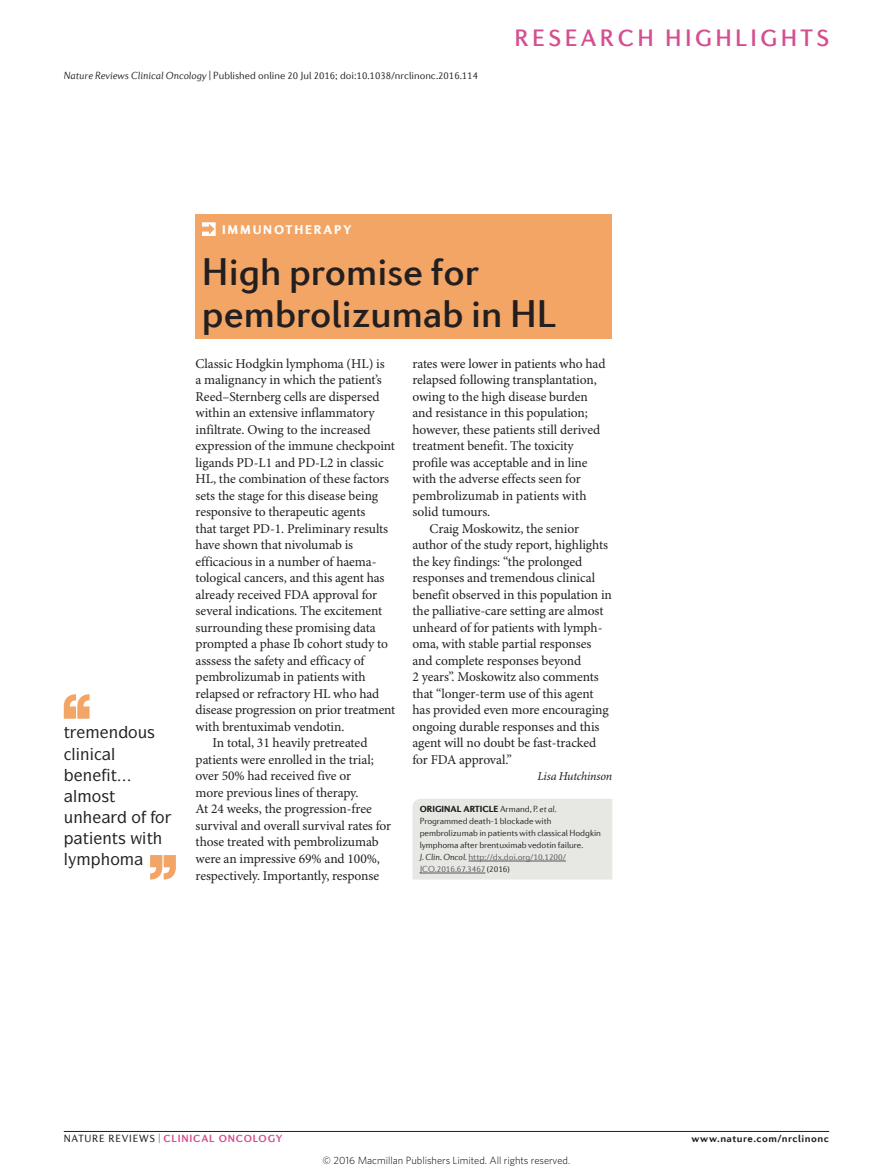
<style>
.page{position:relative;width:893px;height:1174px;background:#fff}
.page>*{position:absolute;margin:0;border:0;box-sizing:border-box;transform-origin:0 0}
.Title{font:500 39px/42px "Diverda Sans Com";color:#231f20}
.t1{font:500 24px "Diverda Sans Com";letter-spacing:.14em;color:#d54f90}
.Pull_quote{font:500 16.5px "ITC Symbol Std";color:#231f20}
.Body_text{font:13.5px/16.5px "Minion Pro";letter-spacing:-.005em;color:#231f20}
.Body_first{font:13.5px/16.5px "Minion Pro";letter-spacing:-.01em;color:#231f20}
.Strapline{font:900 12.75px "Diverda Sans Com";letter-spacing:.14em;color:#fff}
.Author{font:italic 12px "Minion Pro";letter-spacing:-.015em;color:#231f20}
.AOP_line{font:300 10.5px "Diverda Sans Com";color:#231f20}
.t2{font:300 10.5px "Whitney";color:#000}
.t3{font:700 10.5px "Diverda Sans Com";letter-spacing:.075em;color:#d54f90}
.t4{font:700 10.5px "Diverda Sans Com";letter-spacing:.045em;color:#231f20}
.Info_box_text{font:300 9px/12px "Diverda Sans Com";letter-spacing:-.005em;color:#231f20}
.s1{font-style:italic}
.s2{font-weight:900}
.s3{color:#57585a}
.s4{font-weight:400;color:#231f20}
</style>
<div class="page">
<hr style="left:64px;top:1131px;width:765px;height:1px;background:#231f20">
<svg style="left:150px;top:855px;width:26px;height:24px"></svg>
<svg style="left:64px;top:694px;width:26px;height:24px"></svg>
<div style="left:196px;top:214px;width:416px;height:124px;background:#f2a564"></div>
<svg style="left:202px;top:222px;width:14px;height:14px"></svg>
<div style="left:412px;top:799px;width:200px;height:80px;background:#e7e7e3"></div>
<hr style="left:469px;top:860px;width:97px;height:1px;background:#57585a">
<hr style="left:420px;top:872px;width:65px;height:1px;background:#57585a">
<p class="AOP_line" style="left:64px;top:69px;width:416px"><span class="s1">Nature Reviews Clinical Oncology</span> | Published online 20 Jul 2016; doi:10.1038/nrclinonc.2016.114</p>
<h2 class="t1" style="left:514px;top:24px;width:316px">RESEARCH HIGHLIGHTS</h2>
<p class="Pull_quote" style="left:64px;top:722px;width:93px">▼ ■ □◆▲</p>
<p class="Pull_quote" style="left:111px;top:743px;width:6px">●</p>
<p class="Pull_quote" style="left:73px;top:785px;width:44px">● □▲▼</p>
<p class="Pull_quote" style="left:83px;top:827px;width:44px">▼ ■▼▲</p>
<p class="Pull_quote" style="left:64px;top:848px;width:6px">●</p>
<p class="Strapline" style="left:222px;top:222px;width:131px">IMMUNOTHERAPY</p>
<p class="Title" style="left:202px;top:250px;width:356px">High promise for pembrolizumab in HL</p>
<p class="Body_first" style="left:196px;top:356px;width:201px">Classic Hodgkin lymphoma (HL) is<br>a malignancy in which the patient’s Reed–Sternberg cells are dispersed within an extensive inflammatory infiltrate. Owing to the increased expression of the immune checkpoint ligands PD-L1 and PD-L2 in classic HL, the combination of these factors sets the stage for this disease being responsive to therapeutic agents<br>that target PD-1. Preliminary results have shown that nivolumab is efficacious in a number of haema&shy;tological cancers, and this agent has already received FDA approval for several indications. The excitement surrounding these promising data prompted a phase Ib cohort study to asssess the safety and efficacy of pembrolizumab in patients with relapsed or refractory HL who had disease progression on prior treatment with brentuximab vendotin.</p>
<p class="Body_text" style="left:196px;top:735px;width:197px;text-indent:17px">In total, 31 heavily pretreated patients were enrolled in the trial; over 50% had received five or<br>more previous lines of therapy.<br>At 24 weeks, the progression-free survival and overall survival rates for those treated with pembrolizumab were an impressive 69% and 100%, respectively. Importantly, response</p>
<p class="Body_text" style="left:412px;top:356px;width:194px">rates were lower in patients who had relapsed following transplantation, owing to the high disease burden and resistance in this population; however, these patients still derived treatment benefit. The toxicity profile was acceptable and in line with the adverse effects seen for pembrolizumab in patients with solid tumours.</p>
<p class="Body_text" style="left:412px;top:521px;width:201px;text-indent:17px">Craig Moskowitz, the senior author of the study report, highlights the key findings: “the prolonged responses and tremendous clinical benefit observed in this population in the palliative-care setting are almost unheard of for patients with lymph&shy;oma, with stable partial responses and complete responses beyond<br>2 years”. Moskowitz also comments that “longer-term use of this agent has provided even more encouraging ongoing durable responses and this agent will no doubt be fast-tracked for FDA approval.”</p>
<p class="Author" style="left:537px;top:769px;width:76px">Lisa Hutchinson</p>
<p class="Info_box_text" style="left:420px;top:803px;width:183px"><span class="s2">ORIGINAL ARTICLE</span> Armand, P. <span class="s1">et al</span>.<br>Programmed death-1 blockade with pembrolizumab in patients with classical Hodgkin lymphoma after brentuximab vedotin failure.<br><span class="s1">J. Clin. Oncol.</span> <span class="s3">http://dx.doi.org/10.1200/ JCO.2016.67.3467</span> (2016)</p>
<p class="t3" style="left:64px;top:1132px;width:220px"><span class="s4">NATURE REVIEWS |</span> CLINICAL ONCOLOGY</p>
<p class="t4" style="left:691px;top:1132px;width:139px">www.nature.com/nrclinonc</p>
<p class="t2" style="left:323px;top:1153px;width:249px">© 2016 Macmillan Publishers Limited. All rights reserved.</p>
</div>
